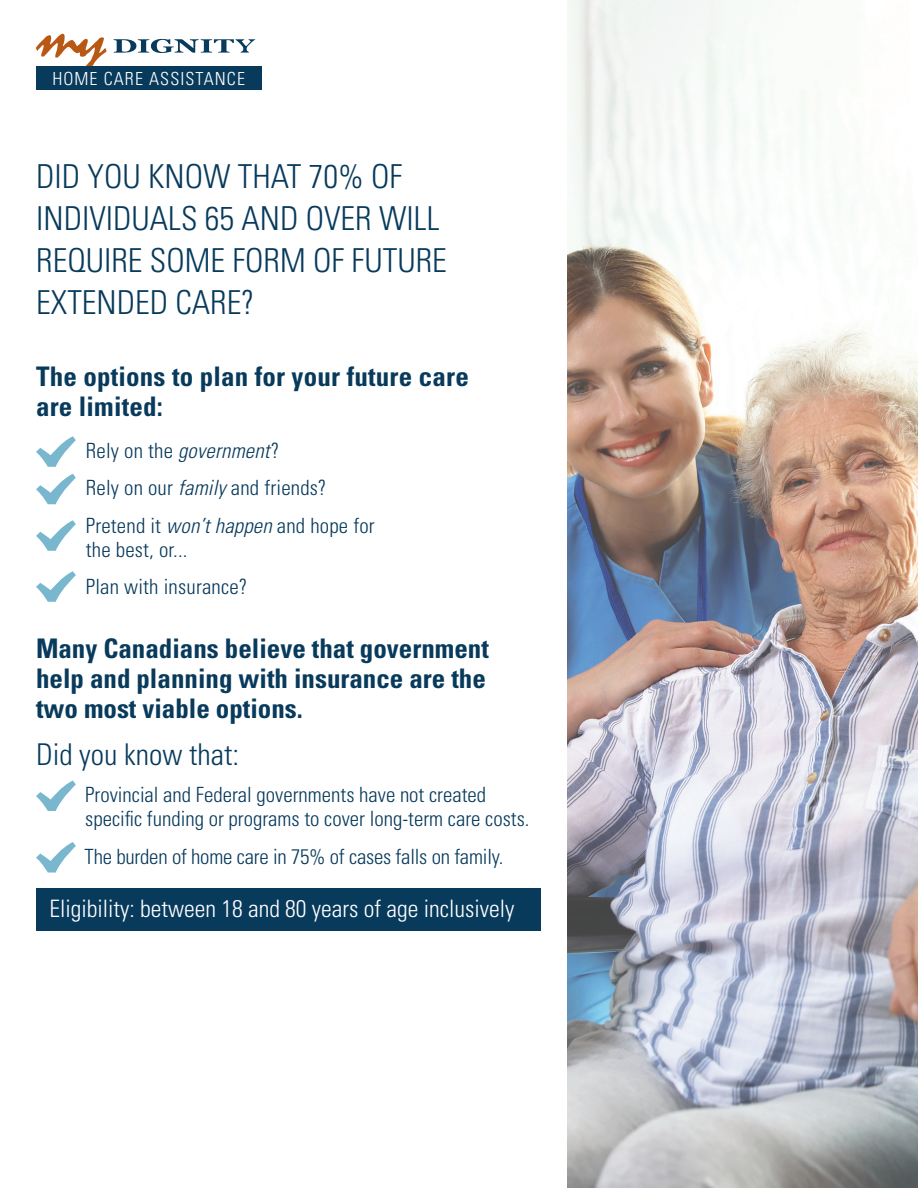
<style>
.page{position:relative;width:918px;height:1188px;background:#fff}
.page>*{position:absolute;margin:0;border:0;box-sizing:border-box;transform-origin:0 0}
.Titres_28pt{font:300 condensed 33px/42px "Univers";color:#083a5c}
.t1{font:300 condensed 30px "Univers";color:#083a5c}
.Titres_28pt-2{font:700 condensed 27px/30px "Univers";color:#083a5c}
.t2{font:300 condensed 24px "Univers";color:#fff}
.t3{font:300 condensed 21px/24px "Univers";color:#083a5c}
.t4{font:300 condensed 18px "Univers";letter-spacing:.06em;color:#fff}
.s1{font-style:italic}
</style>
<div class="page">
<svg style="left:36px;top:34px;width:71px;height:32px"></svg>
<svg style="left:114px;top:39px;width:141px;height:14px"></svg>
<div style="left:36px;top:66px;width:225px;height:24px;background:#083a5c"></div>
<img style="left:567px;top:0;width:351px;height:1188px">
<div style="left:36px;top:888px;width:504px;height:42px;background:#083a5c"></div>
<svg style="left:36px;top:436px;width:40px;height:31px"></svg>
<svg style="left:36px;top:474px;width:40px;height:30px"></svg>
<svg style="left:36px;top:520px;width:40px;height:31px"></svg>
<svg style="left:36px;top:571px;width:40px;height:31px"></svg>
<svg style="left:36px;top:781px;width:40px;height:30px"></svg>
<svg style="left:36px;top:842px;width:40px;height:31px"></svg>
<p class="t4" style="left:52px;top:68px;width:194px">HOME CARE ASSISTANCE</p>
<p class="Titres_28pt" style="left:36px;top:155px;width:412px">DID YOU KNOW THAT 70% OF<br>INDIVIDUALS 65 AND OVER WILL<br>REQUIRE SOME FORM OF FUTURE<br>EXTENDED CARE?</p>
<p class="Titres_28pt-2" style="left:36px;top:361px;width:434px">The options to plan for your future care are limited:</p>
<p class="t3" style="left:86px;top:438px;width:195px">Rely on the <span class="s1">government</span>?</p>
<p class="t3" style="left:86px;top:476px;width:242px">Rely on our <span class="s1">family</span> and friends?</p>
<p class="t3" style="left:86px;top:513px;width:290px">Pretend it <span class="s1">won’t happen</span> and hope for the best, or...</p>
<p class="t3" style="left:86px;top:575px;width:163px">Plan with insurance?</p>
<p class="Titres_28pt-2" style="left:36px;top:633px;width:454px;text-align:justify">Many Canadians believe that government help and planning with insurance are the two most viable options.</p>
<p class="t1" style="left:36px;top:736px;width:205px">Did you know that:</p>
<p class="t3" style="left:85px;top:783px;width:446px">Provincial and Federal governments have not created specific funding or programs to cover long-term care costs.</p>
<p class="t3" style="left:85px;top:844px;width:420px">The burden of home care in 75% of cases falls on family.</p>
<p class="t2" style="left:50px;top:894px;width:467px">Eligibility: between 18 and 80 years of age inclusively</p>
</div>
